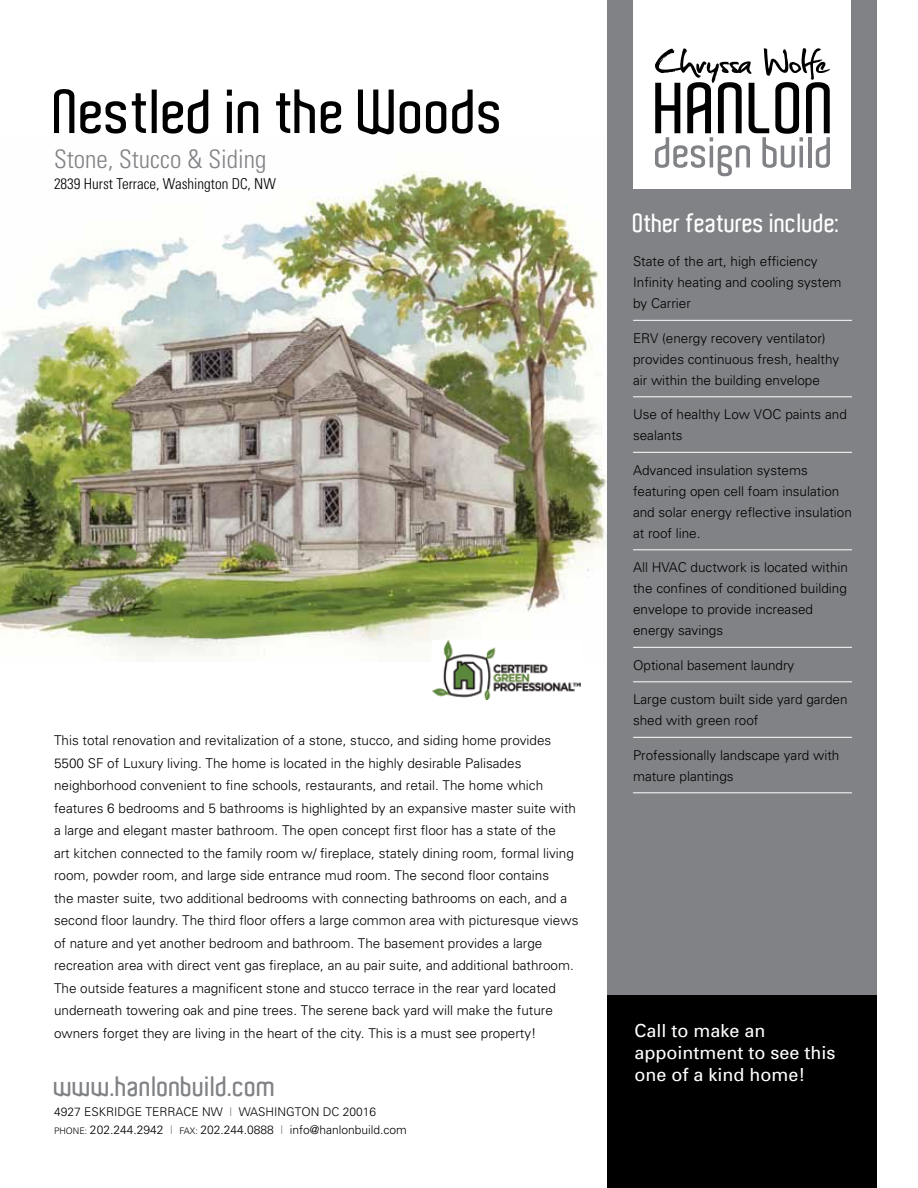
<style>
.page{position:relative;width:918px;height:1188px;background:#fff}
.page>*{position:absolute;margin:0;border:0;box-sizing:border-box;transform-origin:0 0}
.t1{font:600 60px "Aldo";color:#000}
.t2{font:600 27.3px "Aldo";color:#808285}
.t3{font:600 25.5px "Aldo";color:#fff}
.t4{font:300 condensed 25.5px "Univers";color:#808285}
.t5{font:18px/21.6px "Univers";color:#fff}
.t6{font:300 condensed 15px "Univers";color:#000}
.t7{font:300 13.5px/22.5px "Univers";color:#000}
.t8{font:300 12px/18px "Univers";color:#000}
.s1{color:#808285}
.s2{font-size:9px}
</style>
<div class="page">
<img style="left:0;top:138px;width:608px;height:524px">
<div style="left:608px;top:0;width:270px;height:1188px;background:#808285"></div>
<hr style="left:633px;top:320px;width:219px;height:1px;background:#fff">
<hr style="left:633px;top:396px;width:219px;height:1px;background:#fff">
<hr style="left:633px;top:452px;width:219px;height:1px;background:#fff">
<hr style="left:633px;top:549px;width:219px;height:1px;background:#fff">
<hr style="left:633px;top:647px;width:219px;height:1px;background:#fff">
<hr style="left:633px;top:681px;width:219px;height:1px;background:#fff">
<hr style="left:633px;top:737px;width:219px;height:1px;background:#fff">
<hr style="left:633px;top:792px;width:219px;height:1px;background:#fff">
<div style="left:608px;top:996px;width:270px;height:192px;background:#000"></div>
<div style="left:633px;top:0;width:217px;height:189px;background:#fff"></div>
<svg style="left:655px;top:48px;width:175px;height:128px"></svg>
<img style="left:432px;top:641px;width:148px;height:58px">
<h1 class="t1" style="left:54px;top:78px;width:452px">Nestled in the Woods</h1>
<h3 class="t4" style="left:54px;top:143px;width:214px">Stone, Stucco &amp; Siding</h3>
<p class="t6" style="left:54px;top:174px;width:223px">2839 Hurst Terrace, Washington DC, NW</p>
<p class="t7" style="left:54px;top:729px;width:526px">This total renovation and revitalization of a stone, stucco, and siding home provides 5500 SF of Luxury living. The home is located in the highly desirable Palisades neighborhood convenient to fine schools, restaurants, and retail. The home which features 6 bedrooms and 5 bathrooms is highlighted by an expansive master suite with a large and elegant master bathroom. The open concept first floor has a state of the<br>art kitchen connected to the family room w/ fireplace, stately dining room, formal living room, powder room, and large side entrance mud room. The second floor contains<br>the master suite, two additional bedrooms with connecting bathrooms on each, and a second floor laundry. The third floor offers a large common area with picturesque views of nature and yet another bedroom and bathroom. The basement provides a large recreation area with direct vent gas fireplace, an au pair suite, and additional bathroom.<br>The outside features a magnificent stone and stucco terrace in the rear yard located underneath towering oak and pine trees. The serene back yard will make the future owners forget they are living in the heart of the city. This is a must see property!</p>
<h2 class="t2" style="left:54px;top:1071px;width:223px">www.hanlonbuild.com</h2>
<p class="t8" style="left:54px;top:1102px;width:354px">4927 Eskridge Te rrace NW <span class="s1">|</span> Washington DC 20016<br><span class="s2">Phone :</span> 202.244.2942 <span class="s1">|</span> <span class="s2">Fax:</span> 202.244.0888 <span class="s1">|</span> info@hanlonbuild.com</p>
<h3 class="t3" style="left:633px;top:208px;width:209px">Other features include:</h3>
<p class="t7" style="left:633px;top:250px;width:210px;line-height:21px">State of the art, high efficiency<br>I nfinity heating and cooling system by Carrier</p>
<p class="t7" style="left:633px;top:327px;width:208px;line-height:21px">ERV (energy recovery ventilator) provides continuous fresh, healthy air within the building envelope</p>
<p class="t7" style="left:633px;top:403px;width:215px;line-height:21px">Use of healthy Low VOC paints and sealants</p>
<p class="t7" style="left:633px;top:459px;width:220px;line-height:21px">Advanced insulation systems featuring open cell foam insulation and solar energy reflective insulation at roof line.</p>
<p class="t7" style="left:633px;top:556px;width:217px;line-height:21px">All HVAC ductwork is located within the confines of conditioned building envelope to provide increased energy savings</p>
<p class="t7" style="left:633px;top:653px;width:163px">Optional basement laundry</p>
<p class="t7" style="left:633px;top:689px;width:216px;line-height:21px">Large custom built side yard garden shed with green roof</p>
<p class="t7" style="left:633px;top:744px;width:208px;line-height:21px">Professionally landscape yard with mature plantings</p>
<h3 class="t5" style="left:634px;top:1020px;width:203px">Call to make an appointment to see this one of a kind home!</h3>
</div>
